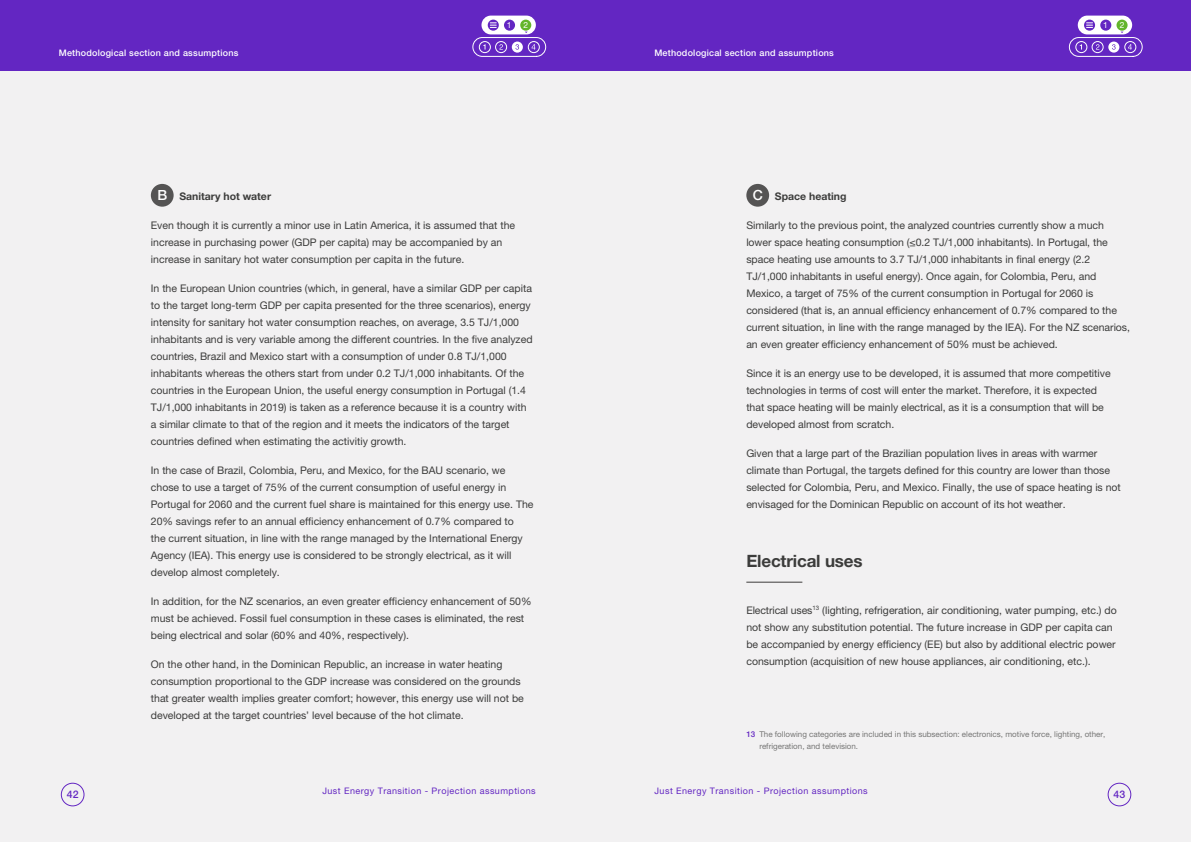
<style>
.page{position:relative;width:1191px;height:842px;background:#fff}
.page>*{position:absolute;margin:0;border:0;box-sizing:border-box;transform-origin:0 0}
.t1{font:700 17px "Helvetica Neue LT Pro";letter-spacing:-.01em;color:#3c3c3b}
.t2{font:500 14px "Helvetica Neue LT Std";color:#fff}
.t3{font:10.5px/17px "Helvetica Neue LT Pro";color:#3c3c3b}
.txt{font:700 10.5px "Helvetica Neue LT Pro";color:#3c3c3b}
.t4{font:500 10.5px "Helvetica Neue LT Std";color:#6326c2}
.t5{font:9px "Helvetica Neue LT Pro";letter-spacing:.05em;color:#6326c2}
.t6{font:500 9px "Helvetica Neue LT Std";letter-spacing:.025em;color:#fff}
.t7{font:8.5px "Helvetica Neue LT Pro";color:#fff}
.t8{font:8px/12px "Helvetica Neue LT Pro";color:#767675}
.s1{font-family:"Helvetica Neue LT Std";font-weight:500;color:#6326c2}
</style>
<div class="page">
<div style="left:595px;top:0;width:596px;height:842px;background:#f2f1f2"></div>
<div style="left:0;top:0;width:595px;height:842px;background:#f2f1f2"></div>
<div style="left:0;top:0;width:595px;height:71px;background:#6326c2"></div>
<div style="left:595px;top:0;width:596px;height:71px;background:#6326c2"></div>
<div style="left:1107px;top:783px;width:24px;height:23px;border:1px solid #6326c2;border-radius:50%"></div>
<div style="left:61px;top:783px;width:23px;height:23px;border:1px solid #6326c2;border-radius:50%"></div>
<div style="left:1077px;top:16px;width:55px;height:18px;background:#fff;border-radius:9px"></div>
<svg style="left:1084px;top:20px;width:11px;height:11px"></svg>
<svg style="left:1086px;top:23px;width:6px;height:5px"></svg>
<div style="left:1100px;top:20px;width:11px;height:11px;background:#6326c2;border-radius:50%"></div>
<div style="left:1116px;top:20px;width:11px;height:11px;background:#63b52b;border-radius:50%"></div>
<div style="left:481px;top:16px;width:55px;height:18px;background:#fff;border-radius:9px"></div>
<svg style="left:488px;top:20px;width:11px;height:11px"></svg>
<svg style="left:490px;top:23px;width:6px;height:5px"></svg>
<div style="left:504px;top:20px;width:11px;height:11px;background:#6326c2;border-radius:50%"></div>
<div style="left:520px;top:20px;width:11px;height:11px;background:#63b52b;border-radius:50%"></div>
<div style="left:151px;top:184px;width:23px;height:23px;background:#555454;border-radius:50%"></div>
<div style="left:746px;top:184px;width:23px;height:23px;background:#555454;border-radius:50%"></div>
<hr style="left:746px;top:582px;width:56px;height:1px;background:#3c3c3b">
<div style="left:1069px;top:37px;width:73px;height:20px;border:1px solid #fff;border-radius:9px"></div>
<div style="left:472px;top:37px;width:74px;height:20px;border:1px solid #fff;border-radius:9px"></div>
<div style="left:1108px;top:42px;width:11px;height:11px;background:#fff;border-radius:50%"></div>
<svg style="left:1112px;top:44px;width:3px;height:6px"></svg>
<div style="left:512px;top:42px;width:11px;height:11px;background:#fff;border-radius:50%"></div>
<svg style="left:515px;top:44px;width:4px;height:6px"></svg>
<div style="left:1075px;top:41px;width:12px;height:12px;border:1px solid #fff;border-radius:50%"></div>
<div style="left:479px;top:41px;width:11px;height:12px;border:1px solid #fff;border-radius:50%"></div>
<div style="left:1091px;top:41px;width:12px;height:12px;border:1px solid #fff;border-radius:50%"></div>
<svg style="left:1096px;top:44px;width:3px;height:6px"></svg>
<div style="left:495px;top:41px;width:12px;height:12px;border:1px solid #fff;border-radius:50%"></div>
<svg style="left:499px;top:44px;width:4px;height:6px"></svg>
<div style="left:1124px;top:41px;width:12px;height:12px;border:1px solid #fff;border-radius:50%"></div>
<svg style="left:1128px;top:44px;width:4px;height:6px"></svg>
<div style="left:528px;top:41px;width:11px;height:12px;border:1px solid #fff;border-radius:50%"></div>
<svg style="left:531px;top:44px;width:4px;height:6px"></svg>
<p class="t7" style="left:507px;top:20px;width:6px">1</p>
<p class="t7" style="left:523px;top:20px;width:6px">2</p>
<p class="t7" style="left:1103px;top:20px;width:6px">1</p>
<p class="t7" style="left:1119px;top:20px;width:6px">2</p>
<p class="t7" style="left:505px;top:20px;width:6px">3</p>
<p class="t7" style="left:521px;top:20px;width:6px">4</p>
<p class="t6" style="left:59px;top:47px;width:112px">Definición de indicad res</p>
<p class="t6" style="left:59px;top:47px;width:181px">Methodological section and assumptions</p>
<p class="t6" style="left:654px;top:47px;width:181px">Methodological section and assumptions</p>
<p class="t2" style="left:157px;top:187px;width:11px">B</p>
<p class="txt" style="left:179px;top:189px;width:93px">Sanitary hot water</p>
<p class="t3" style="left:151px;top:216px;width:366px">Even though it is currently a minor use in Latin America, it is assumed that the increase in purchasing power (GDP per capita) may be accompanied by an increase in sanitary hot water consumption per capita in the future.</p>
<p class="t3" style="left:151px;top:279px;width:383px">In the European Union countries (which, in general, have a similar GDP per capita to the target long-term GDP per capita presented for the three scenarios), energy intensity for sanitary hot water consumption reaches, on average, 3.5 TJ/1,000 inhabitants and is very variable among the different countries. In the five analyzed countries, Brazil and Mexico start with a consumption of under 0.8 TJ/1,000 inhabitants whereas the others start from under 0.2 TJ/1,000 inhabitants. Of the countries in the European Union, the useful energy consumption in Portugal (1.4<br>TJ/1,000 inhabitants in 2019) is taken as a reference because it is a country with a similar climate to that of the region and it meets the indicators of the target countries defined when estimating the activitiy growth.</p>
<p class="t3" style="left:151px;top:461px;width:384px">In the case of Brazil, Colombia, Peru, and Mexico, for the BAU scenario, we chose to use a target of 75% of the current consumption of useful energy in Portugal for 2060 and the current fuel share is maintained for this energy use. The 20% savings refer to an annual efficiency enhancement of 0.7% compared to<br>the current situation, in line with the range managed by the International Energy Agency (IEA). This energy use is considered to be strongly electrical, as it will develop almost completely.</p>
<p class="t3" style="left:151px;top:592px;width:382px">In addition, for the NZ scenarios, an even greater efficiency enhancement of 50% must be achieved. Fossil fuel consumption in these cases is eliminated, the rest being electrical and solar (60% and 40%, respectively).</p>
<p class="t3" style="left:151px;top:655px;width:374px">On the other hand, in the Dominican Republic, an increase in water heating consumption proportional to the GDP increase was considered on the grounds that greater wealth implies greater comfort; however, this energy use will not be developed at the target countries’ level because of the hot climate.</p>
<p class="t2" style="left:752px;top:187px;width:12px">C</p>
<p class="txt" style="left:775px;top:189px;width:73px">Space heating</p>
<p class="t3" style="left:746px;top:216px;width:385px">Similarly to the previous point, the analyzed countries currently show a much lower space heating consumption (≤0.2 TJ/1,000 inhabitants). In Portugal, the space heating use amounts to 3.7 TJ/1,000 inhabitants in final energy (2.2<br>TJ/1,000 inhabitants in useful energy). Once again, for Colombia, Peru, and Mexico, a target of 75% of the current consumption in Portugal for 2060 is considered (that is, an annual efficiency enhancement of 0.7% compared to the current situation, in line with the range managed by the IEA). For the NZ scenarios, an even greater efficiency enhancement of 50% must be achieved.</p>
<p class="t3" style="left:746px;top:364px;width:366px">Since it is an energy use to be developed, it is assumed that more competitive technologies in terms of cost will enter the market. Therefore, it is expected that space heating will be mainly electrical, as it is a consumption that will be developed almost from scratch.</p>
<p class="t3" style="left:746px;top:444px;width:376px">Given that a large part of the Brazilian population lives in areas with warmer climate than Portugal, the targets defined for this country are lower than those selected for Colombia, Peru, and Mexico. Finally, the use of space heating is not envisaged for the Dominican Republic on account of its hot weather.</p>
<p class="t1" style="left:746px;top:550px;width:118px">Electrical uses</p>
<p class="t3" style="left:746px;top:601px;width:372px">Electrical uses<sup>13</sup> (lighting, refrigeration, air conditioning, water pumping, etc.) do not show any substitution potential. The future increase in GDP per capita can be accompanied by energy efficiency (EE) but also by additional electric power consumption (acquisition of new house appliances, air conditioning, etc.).</p>
<p class="t8" style="left:759px;top:728px;width:347px;text-indent:-13px"><span class="s1">13</span> The following categories are included in this subsection: electronics, motive force, lighting, other, refrigeration, and television.</p>
<p class="t5" style="left:299px;top:786px;width:238px">Transición energética justa - Premisas de proyección</p>
<p class="t5" style="left:322px;top:786px;width:215px">Just Energy Transition - Projection assumptions</p>
<p class="t5" style="left:654px;top:786px;width:215px">Just Energy Transition - Projection assumptions</p>
<p class="t4" style="left:67px;top:788px;width:13px">42</p>
<p class="t4" style="left:1113px;top:788px;width:13px">43</p>
</div>
